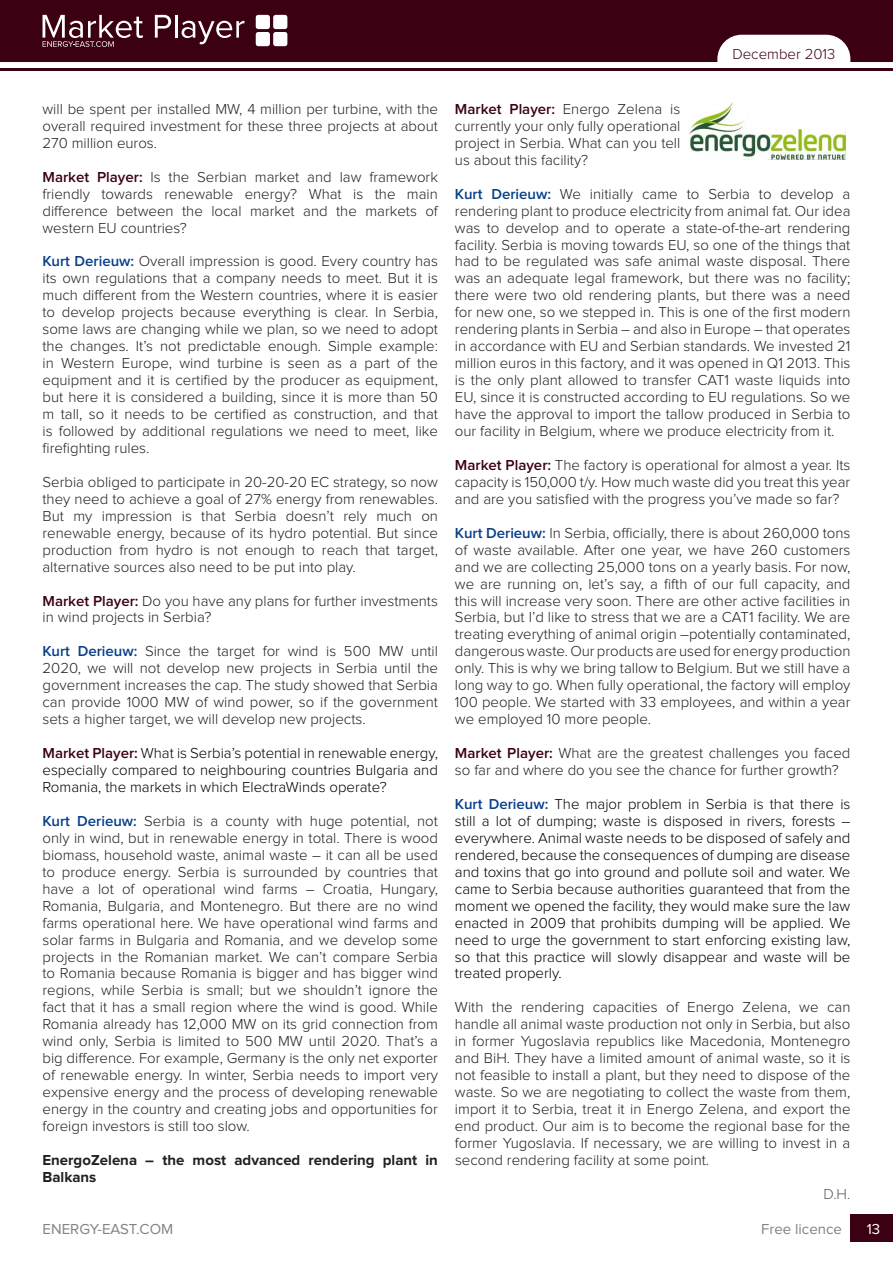
<style>
.page{position:relative;width:893px;height:1263px;background:#fff}
.page>*{position:absolute;margin:0;border:0;box-sizing:border-box;transform-origin:0 0}
.t1{font:300 15px/17px "Proxima Nova";color:#231f20;text-align:justify}
.t2{font:300 15px/17px "Proxima Nova";color:#000;text-align:justify}
.t3{font:700 15px/17px "Proxima Nova";color:#231f20}
.t4{font:15px "Proxima Nova";color:#808285}
.t5{font:300 15px "Proxima Nova";color:#3b0011}
.t6{font:300 15px "Proxima Nova";color:#57585a}
.t7{font:15px "Proxima Nova";color:#fff}
.s1{font-weight:600;color:#3b0011}
.s2{font-weight:600;color:#083e89}
</style>
<div class="page">
<svg style="left:0;top:0;width:893px;height:62px;background:#481121"></svg>
<hr style="left:0;top:69px;width:893px;height:2px;background:#3b0011">
<div style="left:273px;top:15px;width:14px;height:14px;background:#fff;border-radius:3px"></div>
<div style="left:256px;top:15px;width:14px;height:14px;background:#fff;border-radius:3px"></div>
<div style="left:273px;top:32px;width:14px;height:14px;background:#fff;border-radius:3px"></div>
<div style="left:256px;top:32px;width:14px;height:14px;background:#fff;border-radius:3px"></div>
<svg style="left:155px;top:15px;width:16px;height:23px"></svg>
<hr style="left:175px;top:15px;width:2px;height:23px;background:#fff">
<svg style="left:182px;top:21px;width:62px;height:23px"></svg>
<svg style="left:43px;top:15px;width:100px;height:32px;background:#6d414e"></svg>
<div style="left:850px;top:1214px;width:43px;height:28px;background:#3b0011"></div>
<img style="left:689px;top:102px;width:157px;height:58px">
<p class="t5" style="left:732px;top:47px;width:104px">December 2013</p>
<p class="t1" style="left:43px;top:101px;width:397px">will be spent per installed MW, 4 million per turbine, with the overall required investment for these three projects at about 270 million euros.</p>
<p class="t1" style="left:43px;top:169px;width:397px"><span class="s1">Market Player:</span> Is the Serbian market and law framework friendly towards renewable energy? What is the main difference between the local market and the markets of western EU countries?</p>
<p class="t1" style="left:43px;top:254px;width:397px"><span class="s2">Kurt Derieuw:</span> Overall impression is good. Every country has its own regulations that a company needs to meet. But it is much different from the Western countries, where it is easier to develop projects because everything is clear. In Serbia, some laws are changing while we plan, so we need to adopt the changes. It’s not predictable enough. Simple example: in Western Europe, wind turbine is seen as a part of the equipment and it is certified by the producer as equipment, but here it is considered a building, since it is more than 50 m tall, so it needs to be certified as construction, and that is followed by additional regulations we need to meet, like firefighting rules.</p>
<p class="t1" style="left:43px;top:474px;width:397px">Serbia obliged to participate in 20-20-20 EC strategy, so now they need to achieve a goal of 27% energy from renewables.<br>But my impression is that Serbia doesn’t rely much on renewable energy, because of its hydro potential. But since production from hydro is not enough to reach that target, alternative sources also need to be put into play.</p>
<p class="t1" style="left:43px;top:593px;width:397px"><span class="s1">Market Player:</span> Do you have any plans for further investments in wind projects in Serbia?</p>
<p class="t1" style="left:43px;top:643px;width:397px"><span class="s2">Kurt Derieuw:</span> Since the target for wind is 500 MW until 2020, we will not develop new projects in Serbia until the government increases the cap. The study showed that Serbia can provide 1000 MW of wind power, so if the government sets a higher target, we will develop new projects.</p>
<p class="t2" style="left:43px;top:745px;width:397px"><span class="s1">Market Player:</span> What is Serbia’s potential in renewable energy, especially compared to neighbouring countries Bulgaria and Romania, the markets in which ElectraWinds operate?</p>
<p class="t1" style="left:43px;top:813px;width:397px"><span class="s2">Kurt Derieuw:</span> Serbia is a county with huge potential, not only in wind, but in renewable energy in total. There is wood biomass, household waste, animal waste – it can all be used to produce energy. Serbia is surrounded by countries that have a lot of operational wind farms – Croatia, Hungary, Romania, Bulgaria, and Montenegro. But there are no wind farms operational here. We have operational wind farms and solar farms in Bulgaria and Romania, and we develop some projects in the Romanian market. We can’t compare Serbia to Romania because Romania is bigger and has bigger wind regions, while Serbia is small; but we shouldn’t ignore the fact that it has a small region where the wind is good. While Romania already has 12,000 MW on its grid connection from wind only, Serbia is limited to 500 MW until 2020. That’s a big difference. For example, Germany is the only net exporter of renewable energy. In winter, Serbia needs to import very expensive energy and the process of developing renewable energy in the country and creating jobs and opportunities for foreign investors is still too slow.</p>
<p class="t3" style="left:43px;top:1152px;width:397px">EnergoZelena – the most advanced rendering plant in<br>Balkans</p>
<p class="t1" style="left:455px;top:101px;width:227px"><span class="s1">Market Player:</span> Energo Zelena is currently your only fully operational project in Serbia. What can you tell us about this facility?</p>
<p class="t1" style="left:455px;top:186px;width:397px"><span class="s2">Kurt Derieuw:</span> We initially came to Serbia to develop a rendering plant to produce electricity from animal fat. Our idea was to develop and to operate a state-of-the-art rendering facility. Serbia is moving towards EU, so one of the things that had to be regulated was safe animal waste disposal. There was an adequate legal framework, but there was no facility; there were two old rendering plants, but there was a need for new one, so we stepped in. This is one of the first modern rendering plants in Serbia – and also in Europe – that operates in accordance with EU and Serbian standards. We invested 21 million euros in this factory, and it was opened in Q1 2013. This is the only plant allowed to transfer CAT1 waste liquids into EU, since it is constructed according to EU regulations. So we have the approval to import the tallow produced in Serbia to our facility in Belgium, where we produce electricity from it.</p>
<p class="t1" style="left:455px;top:457px;width:397px"><span class="s1">Market Player:</span> The factory is operational for almost a year. Its capacity is 150,000 t/y. How much waste did you treat this year and are you satisfied with the progress you’ve made so far?</p>
<p class="t1" style="left:455px;top:525px;width:397px"><span class="s2">Kurt Derieuw:</span> In Serbia, officially, there is about 260,000 tons of waste available. After one year, we have 260 customers and we are collecting 25,000 tons on a yearly basis. For now, we are running on, let’s say, a fifth of our full capacity, and this will increase very soon. There are other active facilities in Serbia, but I’d like to stress that we are a CAT1 facility. We are treating everything of animal origin –potentially contaminated, dangerous waste. Our products are used for energy production only. This is why we bring tallow to Belgium. But we still have a long way to go. When fully operational, the factory will employ 100 people. We started with 33 employees, and within a year we employed 10 more people.</p>
<p class="t1" style="left:455px;top:745px;width:397px"><span class="s1">Market Player:</span> What are the greatest challenges you faced so far and where do you see the chance for further growth?</p>
<p class="t2" style="left:455px;top:796px;width:397px"><span class="s2">Kurt Derieuw:</span> The major problem in Serbia is that there is still a lot of dumping; waste is disposed in rivers, forests – everywhere. Animal waste needs to be disposed of safely and rendered, because the consequences of dumping are disease and toxins that go into ground and pollute soil and water. We came to Serbia because authorities guaranteed that from the moment we opened the facility, they would make sure the law enacted in 2009 that prohibits dumping will be applied. We need to urge the government to start enforcing existing law, so that this practice will slowly disappear and waste will be treated properly.</p>
<p class="t1" style="left:455px;top:999px;width:397px">With the rendering capacities of Energo Zelena, we can handle all animal waste production not only in Serbia, but also in former Yugoslavia republics like Macedonia, Montenegro and BiH. They have a limited amount of animal waste, so it is not feasible to install a plant, but they need to dispose of the waste. So we are negotiating to collect the waste from them, import it to Serbia, treat it in Energo Zelena, and export the end product. Our aim is to become the regional base for the former Yugoslavia. If necessary, we are willing to invest in a second rendering facility at some point.</p>
<p class="t6" style="left:823px;top:1187px;width:29px">D.H.</p>
<p class="t4" style="left:43px;top:1222px;width:132px">ENERGY-EAST.COM</p>
<p class="t4" style="left:761px;top:1222px;width:82px">Free licence</p>
<p class="t7" style="left:867px;top:1222px;width:15px">13</p>
</div>
